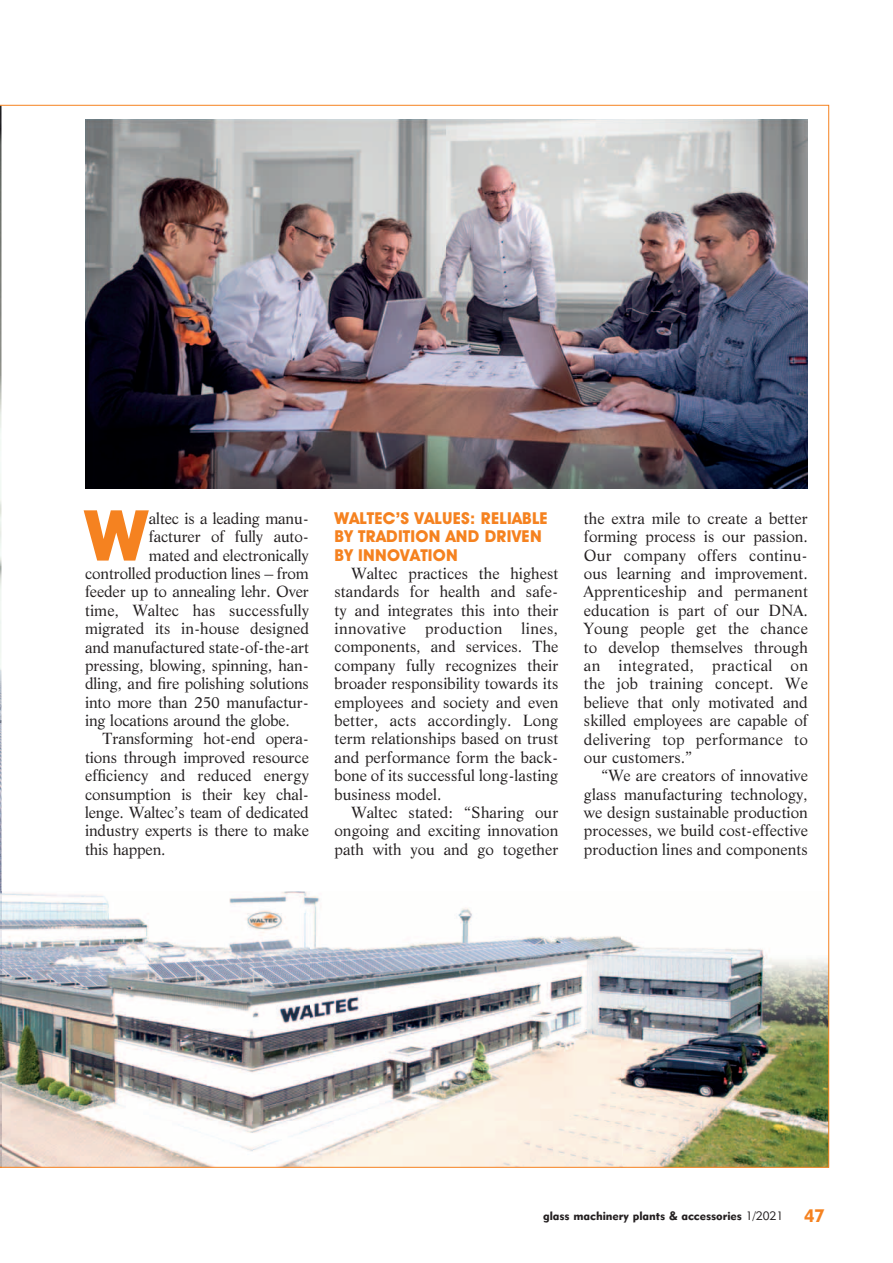
<style>
.page{position:relative;width:893px;height:1263px;background:#fff}
.page>*{position:absolute;margin:0;border:0;box-sizing:border-box;transform-origin:0 0}
.t1{font:700 70.65px "Avant Garde IT Cby BT";color:#f58220}
.t2{font:700 16.5px/18.5px "Avant Garde IT Cby BT";letter-spacing:.015em;color:#f58220}
.t3{font:15.75px/18.5px "Life BT";letter-spacing:-.01em;color:#231f20;text-align:justify}
.t4{font:12px "Geometric 415 BT Black A";color:#231f20}
.s1{font-family:"Geometric 415 BT Lite A"}
.s2{font-size:17.85px;color:#f58220}
</style>
<div class="page">
<img style="left:2px;top:891px;width:825px;height:274px">
<img style="left:85px;top:120px;width:723px;height:369px">
<h1 class="t1" style="left:85px;top:510px;width:64px">W</h1>
<p class="t3" style="left:149px;top:510px;width:162px">altec is a leading manu-</p>
<p class="t3" style="left:149px;top:528px;width:162px">facturer of fully auto-</p>
<p class="t3" style="left:149px;top:547px;width:162px">mated and electronically</p>
<p class="t3" style="left:85px;top:565px;width:225px">controlled production lines – from</p>
<p class="t3" style="left:85px;top:583px;width:225px">feeder up to annealing lehr. Over</p>
<p class="t3" style="left:85px;top:602px;width:225px">time, Waltec has successfully</p>
<p class="t3" style="left:85px;top:620px;width:225px">migrated its in-house designed</p>
<p class="t3" style="left:85px;top:638px;width:225px">and manufactured state-of-the-art</p>
<p class="t3" style="left:85px;top:657px;width:225px">pressing, blowing, spinning, han-</p>
<p class="t3" style="left:85px;top:675px;width:225px">dling, and fire polishing solutions</p>
<p class="t3" style="left:85px;top:694px;width:225px">into more than 250 manufactur-</p>
<p class="t3" style="left:85px;top:712px;width:206px">ing locations around the globe.</p>
<p class="t3" style="left:102px;top:730px;width:208px">Transforming hot-end opera-</p>
<p class="t3" style="left:85px;top:749px;width:225px">tions through improved resource</p>
<p class="t3" style="left:85px;top:767px;width:225px">efficiency and reduced energy</p>
<p class="t3" style="left:85px;top:786px;width:225px">consumption is their key chal-</p>
<p class="t3" style="left:85px;top:804px;width:225px">lenge. Waltec’s team of dedicated</p>
<p class="t3" style="left:85px;top:822px;width:225px">industry experts is there to make</p>
<p class="t3" style="left:85px;top:841px;width:82px">this happen.</p>
<p class="t2" style="left:334px;top:511px;width:215px">WALTEC’S VALUES: RELIABLE<br>BY TRADITION AND DRIVEN<br>BY INNOVATION</p>
<p class="t3" style="left:334px;top:565px;width:225px;text-indent:17px">Waltec practices the highest standards for health and safe&shy;ty and integrates this into their innovative production lines, components, and services. The company fully recognizes their broader responsibility towards its employees and society and even better, acts accordingly. Long term relationships based on trust and performance form the back&shy;bone of its successful long-lasting business model.</p>
<p class="t3" style="left:334px;top:804px;width:225px;text-indent:17px">Waltec stated: “Sharing our ongoing and exciting innovation path with you and go together</p>
<p class="t3" style="left:584px;top:510px;width:226px">the extra mile to create a better forming process is our passion.<br>Our company offers continu&shy;ous learning and improvement.<br>Apprenticeship and permanent education is part of our DNA.<br>Young people get the chance to develop themselves through an integrated, practical on the job training concept. We believe that only motivated and skilled employees are capable of delivering top performance to our customers.”</p>
<p class="t3" style="left:584px;top:767px;width:225px;text-indent:17px">“We are creators of innovative glass manufacturing technology, we design sustainable production processes, we build cost-effective production lines and components</p>
<p class="t4" style="left:543px;top:1211px;width:283px">glass machinery plants &amp; accessories <span class="s1">1/2021</span> <span class="s2">47</span></p>
</div>
